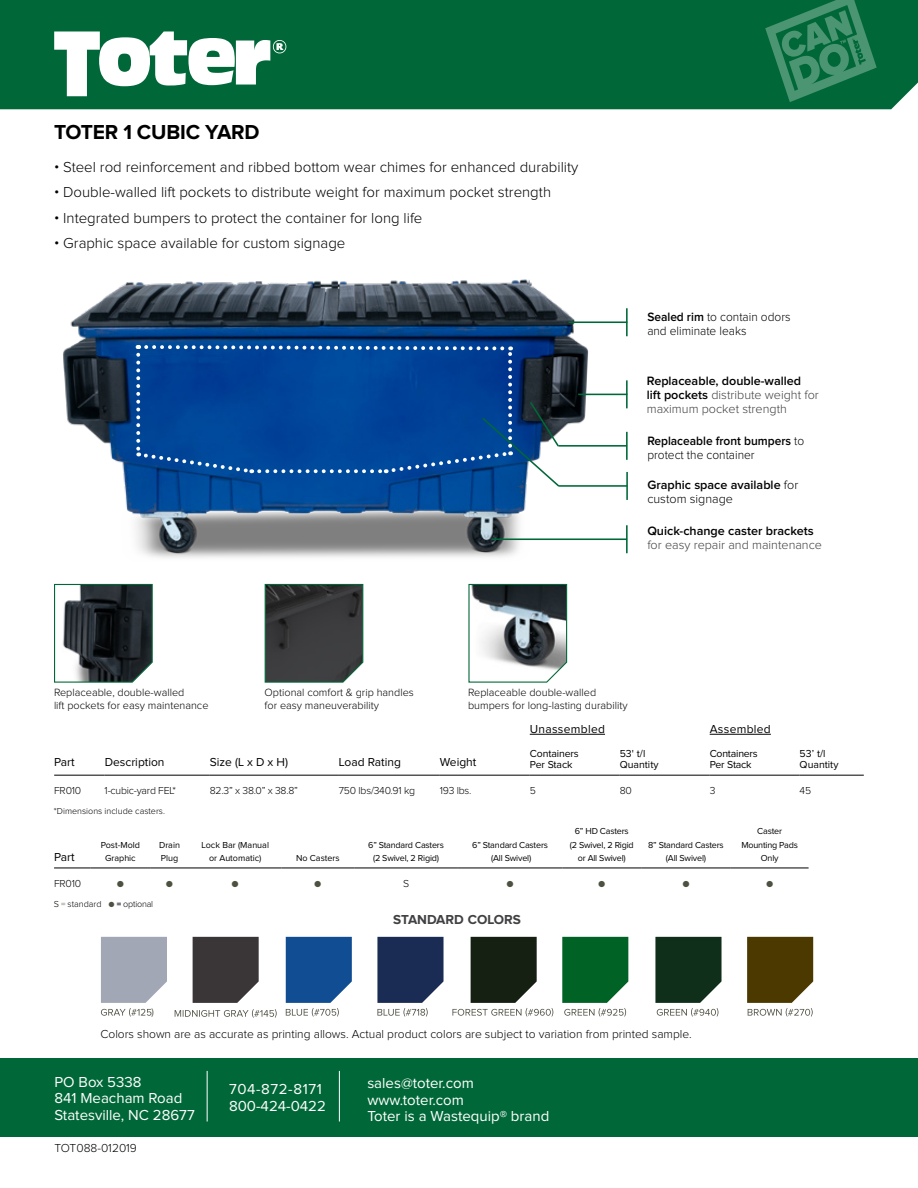
<style>
.page{position:relative;width:918px;height:1188px;background:#fff}
.page>*{position:absolute;margin:0;border:0;box-sizing:border-box;transform-origin:0 0}
.t1{font:700 21px "Proxima Nova";letter-spacing:-.01em;color:#000}
.t2{font:300 15px "Proxima Nova";color:#000}
.t3{font:15px/16.5px "Proxima Nova";color:#fff}
.t4{font:15px/16.5px "Proxima Nova";letter-spacing:.02em;color:#fff}
.t5{font:700 13.5px "Proxima Nova";color:#414042}
.t6{font:300 12.6px/14.1px "Proxima Nova";color:#414042}
.t7{font:600 12.6px/14.1px "Proxima Nova";color:#000}
.t8{font:600 12.6px/14.1px "Proxima Nova";color:#000;scale:.95 1}
.t9{font:300 12.6px/14.1px "Proxima Nova";color:#000;scale:.95 1}
.t10{font:300 12px "Proxima Nova";color:#000}
.t11{font:12px "Proxima Nova";color:#000}
.t12{font:12px "Proxima Nova";letter-spacing:.025em;color:#000}
.t13{font:300 10.95px/12.3px "Proxima Nova";color:#000}
.t14{font:300 10.5px "Proxima Nova";letter-spacing:-.02em;color:#000}
.t15{font:10.5px/10.5px "Proxima Nova";letter-spacing:-.01em;color:#000}
.t16{font:700 10.5px "Proxima Nova";color:#4c523f}
.t17{font:9.9px "Proxima Nova";color:#4c523f}
.t18{font:9px/13.5px "Proxima Nova";letter-spacing:-.02em;color:#000;text-align:center}
.t19{font:9px/13.5px "Proxima Nova";color:#000;text-align:center}
.t20{font:300 9px "Proxima Nova";color:#000}
.s1{font-weight:600}
.s2{font-weight:600;color:#000}
.s3{font-weight:300}
.s4{color:#4c523f}
.s5{font-weight:700;color:#4c523f}
.s6{font-weight:700}
</style>
<div class="page">
<div style="left:0;top:0;width:918px;height:109px;background:#006838"></div>
<svg style="left:765px;top:0;width:112px;height:102px;background:#217c52"></svg>
<svg style="left:54px;top:31px;width:232px;height:65px"></svg>
<hr style="left:54px;top:775px;width:51px;height:1px;background:#000">
<hr style="left:105px;top:775px;width:105px;height:1px;background:#000">
<hr style="left:210px;top:775px;width:129px;height:1px;background:#000">
<hr style="left:339px;top:775px;width:101px;height:1px;background:#000">
<hr style="left:440px;top:775px;width:90px;height:1px;background:#000">
<hr style="left:530px;top:775px;width:90px;height:1px;background:#000">
<hr style="left:620px;top:775px;width:90px;height:1px;background:#000">
<hr style="left:710px;top:775px;width:90px;height:1px;background:#000">
<hr style="left:800px;top:775px;width:64px;height:1px;background:#000">
<hr style="left:530px;top:734px;width:75px;height:1px;background:#000">
<hr style="left:710px;top:734px;width:61px;height:1px;background:#000">
<hr style="left:54px;top:868px;width:37px;height:1px;background:#000">
<hr style="left:91px;top:868px;width:59px;height:1px;background:#000">
<hr style="left:150px;top:868px;width:39px;height:1px;background:#000">
<hr style="left:189px;top:868px;width:93px;height:1px;background:#000">
<hr style="left:282px;top:868px;width:72px;height:1px;background:#000">
<hr style="left:354px;top:868px;width:104px;height:1px;background:#000">
<hr style="left:458px;top:868px;width:104px;height:1px;background:#000">
<hr style="left:562px;top:868px;width:79px;height:1px;background:#000">
<hr style="left:641px;top:868px;width:90px;height:1px;background:#000">
<hr style="left:731px;top:868px;width:78px;height:1px;background:#000">
<svg style="left:747px;top:937px;width:66px;height:80px"></svg>
<svg style="left:175px;top:1009px;width:102px;height:9px"></svg>
<svg style="left:193px;top:937px;width:66px;height:66px;background:#454142"></svg>
<svg style="left:286px;top:937px;width:66px;height:80px"></svg>
<svg style="left:377px;top:937px;width:67px;height:80px"></svg>
<svg style="left:452px;top:937px;width:101px;height:80px"></svg>
<svg style="left:562px;top:937px;width:66px;height:80px"></svg>
<svg style="left:655px;top:937px;width:67px;height:80px"></svg>
<svg style="left:101px;top:937px;width:66px;height:80px"></svg>
<img style="left:63px;top:279px;width:565px;height:279px">
<hr style="left:626px;top:308px;width:2px;height:28px;background:#006838">
<hr style="left:568px;top:321px;width:59px;height:2px;background:#006838">
<hr style="left:626px;top:380px;width:2px;height:28px;background:#006838">
<hr style="left:578px;top:394px;width:49px;height:1px;background:#006838">
<hr style="left:626px;top:432px;width:2px;height:28px;background:#006838">
<hr style="left:558px;top:445px;width:69px;height:2px;background:#006838">
<hr style="left:626px;top:472px;width:2px;height:28px;background:#006838">
<hr style="left:559px;top:485px;width:68px;height:2px;background:#006838">
<hr style="left:626px;top:525px;width:2px;height:28px;background:#006838">
<hr style="left:492px;top:538px;width:135px;height:2px;background:#006838">
<svg style="left:136px;top:343px;width:425px;height:145px;background:#0c4a96"></svg>
<svg style="left:54px;top:583px;width:99px;height:100px"></svg>
<svg style="left:264px;top:583px;width:100px;height:100px;background:#3f4343"></svg>
<svg style="left:468px;top:583px;width:100px;height:100px"></svg>
<div style="left:0;top:1058px;width:918px;height:79px;background:#006838"></div>
<hr style="left:207px;top:1071px;width:1px;height:51px;background:#fff">
<hr style="left:339px;top:1071px;width:1px;height:51px;background:#fff">
<h1 class="t1" style="left:54px;top:123px;width:207px">TOTER 1 CUBIC YARD</h1>
<p class="t2" style="left:54px;top:160px;width:526px">• Steel rod reinforcement and ribbed bottom wear chimes for enhanced durability</p>
<p class="t2" style="left:54px;top:185px;width:499px">• Double-walled lift pockets to distribute weight for maximum pocket strength</p>
<p class="t2" style="left:54px;top:211px;width:370px">• Integrated bumpers to protect the container for long life</p>
<p class="t2" style="left:54px;top:236px;width:293px">• Graphic space available for custom signage</p>
<p class="t9" style="left:647px;top:310px;width:152px"><span class="s1">Sealed rim</span> to contain odors and eliminate leaks</p>
<p class="t6" style="left:647px;top:375px;width:174px"><span class="s2">Replaceable, double-walled<br>lift pockets</span> distribute weight for maximum pocket strength</p>
<p class="t8" style="left:647px;top:434px;width:167px">Replaceable front bumpers <span class="s3">to protect the container</span></p>
<p class="t7" style="left:647px;top:478px;width:153px">Graphic space available <span class="s3">for custom signage</span></p>
<p class="t7" style="left:647px;top:524px;width:168px">Quick-change caster brackets</p>
<p class="t6" style="left:647px;top:539px;width:176px">for easy repair and maintenance</p>
<p class="t13" style="left:54px;top:687px;width:156px">Replaceable, double-walled<br>lift pockets for easy maintenance</p>
<p class="t13" style="left:265px;top:687px;width:151px">Optional comfort &amp; grip handles for easy maneuverability</p>
<p class="t13" style="left:468px;top:687px;width:161px">Replaceable double-walled bumpers for long-lasting durability</p>
<p class="t11" style="left:54px;top:757px;width:22px">Part</p>
<p class="t11" style="left:105px;top:757px;width:61px">Description</p>
<p class="t11" style="left:210px;top:757px;width:80px">Size (L x D x H)</p>
<p class="t11" style="left:339px;top:757px;width:64px">Load Rating</p>
<p class="t11" style="left:440px;top:757px;width:38px">Weight</p>
<p class="t12" style="left:530px;top:723px;width:77px">Unassembled</p>
<p class="t12" style="left:710px;top:723px;width:63px">Assembled</p>
<p class="t15" style="left:530px;top:749px;width:51px">Containers<br>Per Stack</p>
<p class="t15" style="left:620px;top:749px;width:40px">53' t/l<br>Quantity</p>
<p class="t15" style="left:710px;top:749px;width:50px">Containers<br>Per Stack</p>
<p class="t15" style="left:800px;top:749px;width:40px">53’ t/l<br>Quantity</p>
<p class="t14" style="left:54px;top:786px;width:29px">FR010</p>
<p class="t14" style="left:105px;top:786px;width:73px">1-cubic-yard FEL*</p>
<p class="t14" style="left:210px;top:786px;width:90px">82.3” x 38.0” x 38.8”</p>
<p class="t14" style="left:339px;top:786px;width:78px">750 lbs/340.91 kg</p>
<p class="t14" style="left:440px;top:786px;width:33px">193 lbs.</p>
<p class="t14" style="left:530px;top:786px;width:8px">5</p>
<p class="t14" style="left:620px;top:786px;width:14px">80</p>
<p class="t14" style="left:710px;top:786px;width:7px">3</p>
<p class="t14" style="left:800px;top:786px;width:13px">45</p>
<p class="t20" style="left:54px;top:807px;width:113px">*Dimensions include casters.</p>
<p class="t11" style="left:54px;top:852px;width:22px">Part</p>
<p class="t19" style="left:101px;top:838px;width:41px">Post-Mold<br>Graphic</p>
<p class="t19" style="left:159px;top:838px;width:23px;text-align:left">Drain<br>Plug</p>
<p class="t19" style="left:202px;top:838px;width:69px">Lock Bar (Manual or Automatic)</p>
<p class="t19" style="left:296px;top:852px;width:45px">No Casters</p>
<p class="t18" style="left:368px;top:838px;width:77px">6” Standard Casters (2 Swivel, 2 Rigid)</p>
<p class="t18" style="left:472px;top:838px;width:77px">6” Standard Casters (All Swivel)</p>
<p class="t18" style="left:570px;top:825px;width:66px">6” HD Casters<br>(2 Swivel, 2 Rigid or All Swivel)</p>
<p class="t18" style="left:648px;top:838px;width:77px">8” Standard Casters (All Swivel)</p>
<p class="t18" style="left:741px;top:825px;width:58px">Caster<br>Mounting Pads<br>Only</p>
<p class="t14" style="left:54px;top:878px;width:29px">FR010</p>
<p class="t16" style="left:117px;top:878px;width:9px">●</p>
<p class="t16" style="left:166px;top:878px;width:9px">●</p>
<p class="t16" style="left:232px;top:878px;width:9px">●</p>
<p class="t16" style="left:314px;top:878px;width:9px">●</p>
<p class="t14" style="left:403px;top:878px;width:8px">S</p>
<p class="t16" style="left:506px;top:878px;width:9px">●</p>
<p class="t16" style="left:598px;top:878px;width:9px">●</p>
<p class="t16" style="left:682px;top:878px;width:9px">●</p>
<p class="t16" style="left:766px;top:878px;width:9px">●</p>
<p class="t20" style="left:54px;top:900px;width:101px">S <span class="s4">=</span> standard <span class="s5">●</span> <span class="s6">=</span> optional</p>
<p class="t17" style="left:151px;top:1007px;width:4px">)</p>
<p class="t5" style="left:393px;top:914px;width:129px">STANDARD COLORS</p>
<p class="t10" style="left:100px;top:1029px;width:593px">Colors shown are as accurate as printing allows. Actual product colors are subject to variation from printed sample.</p>
<p class="t3" style="left:54px;top:1074px;width:142px">PO Box 5338<br>841 Meacham Road<br>Statesville, NC 28677</p>
<p class="t4" style="left:229px;top:1082px;width:98px">704-872-8171<br>800-424-0422</p>
<p class="t3" style="left:367px;top:1076px;width:184px">sales@toter.com www.toter.com<br>Toter is a Wastequip<span class="s6">®</span> brand</p>
<p class="t10" style="left:54px;top:1143px;width:84px">TOT088-012019</p>
</div>
